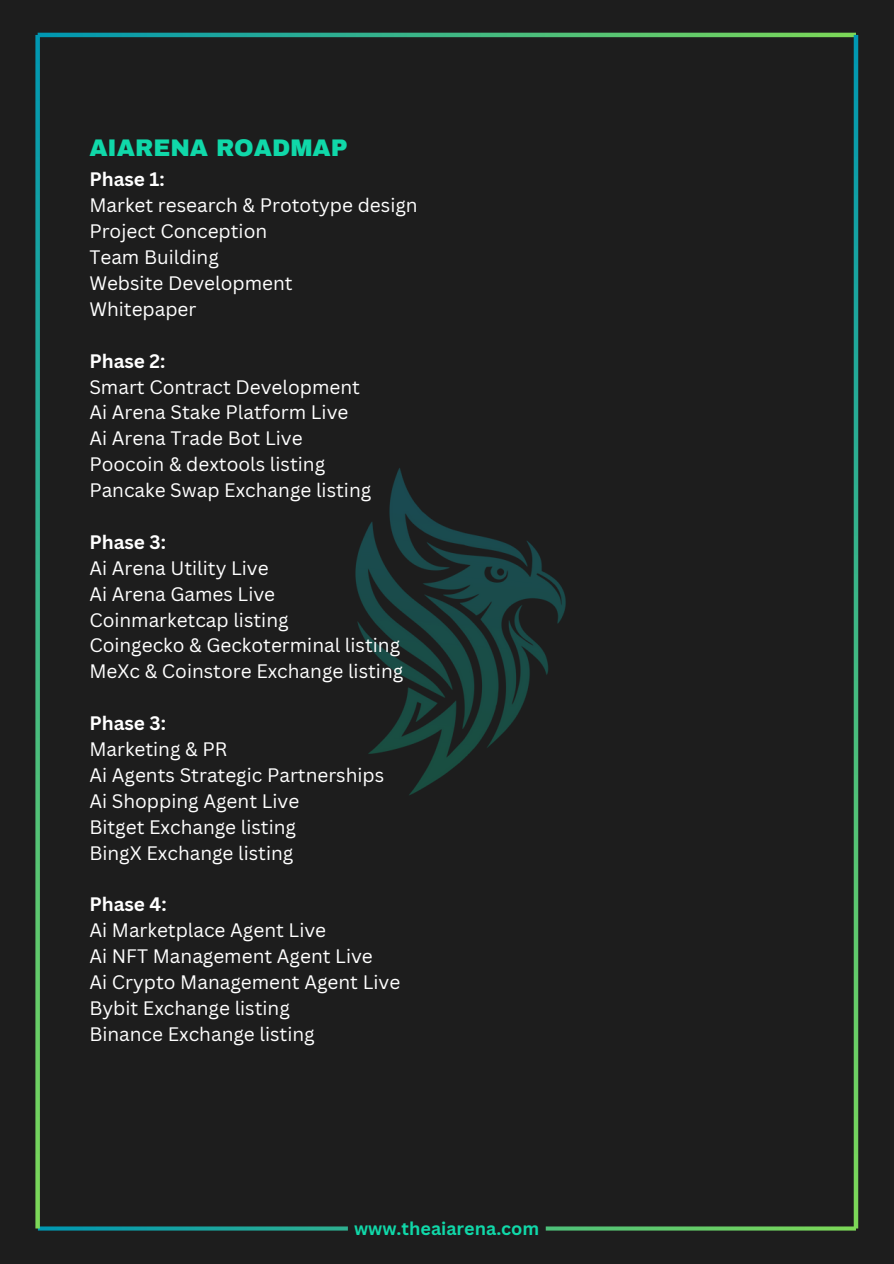
<style>
.page{position:relative;width:894px;height:1264px;background:#fff}
.page>*{position:absolute;margin:0;border:0;box-sizing:border-box;transform-origin:0 0}
.t1{font:900 23.55px "Archivo";color:#10d8a9}
.t2{font:19.05px/25.8px "Canva Sans";color:#fff}
.t3{font:700 18px "Canva Sans";color:#10d8a9}
.s1{font-weight:700}
</style>
<div class="page">
<div style="left:0;top:0;width:893px;height:1263px;background:#1d1d1d"></div>
<img style="left:318px;top:432px;width:257px;height:398px">
<svg style="left:38px;top:33px;width:817px;height:4px;background:#3eb784"></svg>
<svg style="left:38px;top:1226px;width:817px;height:4px;background:#338462"></svg>
<svg style="left:35px;top:35px;width:5px;height:1193px;background:#3aa87a"></svg>
<svg style="left:853px;top:35px;width:5px;height:1193px;background:#39a075"></svg>
<p class="t1" style="left:89px;top:135px;width:260px">AIARENA ROADMAP</p>
<p class="t2" style="left:89px;top:166px;width:330px"><span class="s1">Phase 1:<br></span>Market research &amp; Prototype design<br>Project Conception<br>Team Building<br>Website Development<br>Whitepaper</p>
<p class="t2" style="left:89px;top:347px;width:283px"><span class="s1">Phase 2:<br></span>Smart Contract Development<br>Ai Arena Stake Platform Live<br>Ai Arena Trade Bot Live<br>Poocoin &amp; dextools listing<br>Pancake Swap Exchange listing</p>
<p class="t2" style="left:89px;top:528px;width:315px"><span class="s1">Phase 3:<br></span>Ai Arena Utility Live<br>Ai Arena Games Live<br>Coinmarketcap listing<br>Coingecko &amp; Geckoterminal listing<br>MeXc &amp; Coinstore Exchange listing</p>
<p class="t2" style="left:89px;top:709px;width:139px"><span class="s1">Phase 3:<br></span>Marketing &amp; PR</p>
<p class="t2" style="left:89px;top:761px;width:296px">Ai Agents Strategic Partnerships<br>Ai Shopping Agent Live<br>Bitget Exchange listing<br>BingX Exchange listing</p>
<p class="t2" style="left:89px;top:891px;width:238px"><span class="s1">Phase 4:<br></span>Ai Marketplace Agent Live</p>
<h1 class="t2" style="left:89px;top:942px;width:312px">Ai NFT Management Agent Live<br>Ai Crypto Management Agent Live<br>Bybit Exchange listing<br>Binance Exchange listing</h1>
<p class="t3" style="left:354px;top:1215px;width:187px">www.theaiarena.com</p>
</div>
